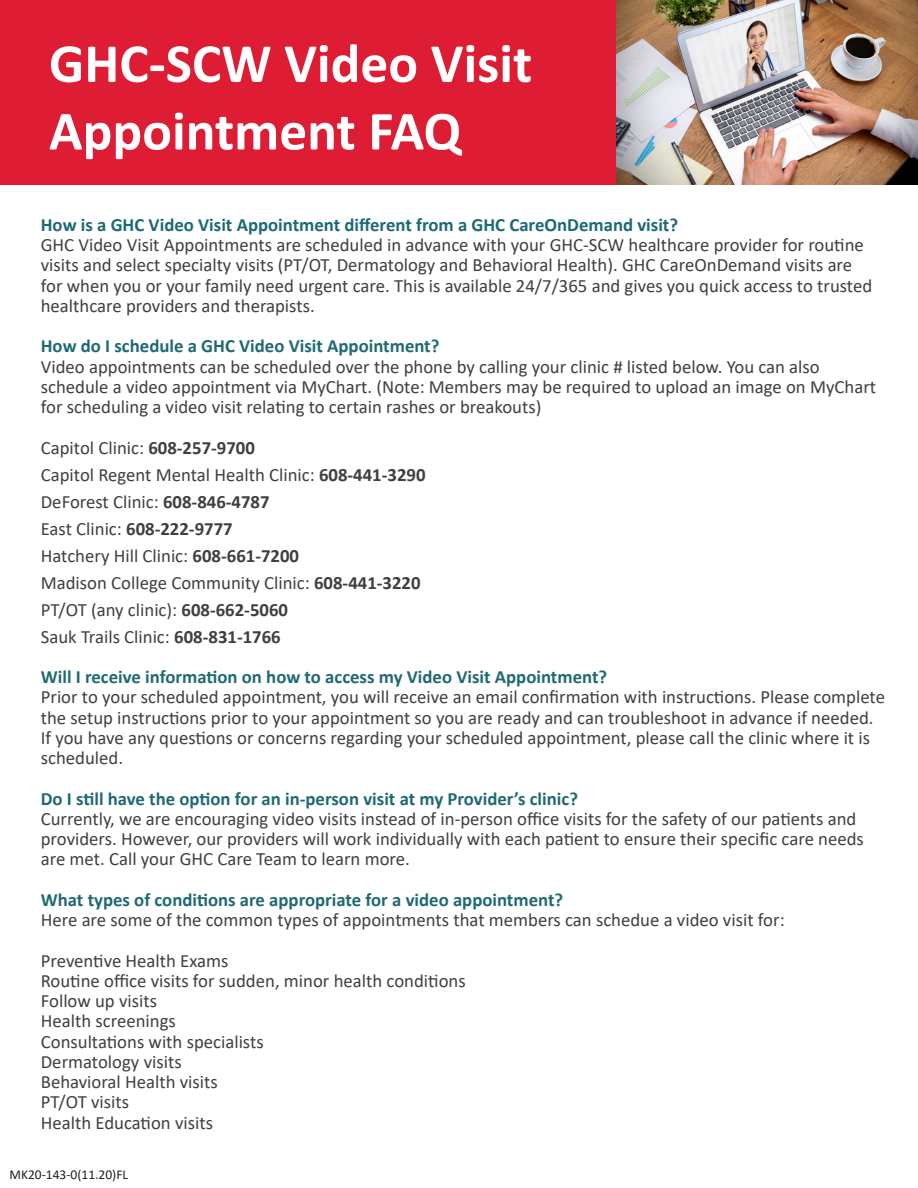
<style>
.page{position:relative;width:918px;height:1188px;background:#fff}
.page>*{position:absolute;margin:0;border:0;box-sizing:border-box;transform-origin:0 0}
.t1{font:700 55.5px/67.5px "Calibri";color:#fff}
.t2{font:18.75px/20.2px "Calibri";color:#3e3f43}
.t3{font:18.75px/20.2px "Calibri";color:#3d4044}
.t4{font:700 18.75px "Calibri";color:#1f6a72}
.t5{font:700 18.75px "Calibri";color:#1c6a73}
.t6{font:700 18.75px "Calibri";color:#3e3f43}
.t7{font:13.5px "Calibri";color:#231f20}
.s1{font-weight:700}
.s2{font-weight:400}
.s3{font-weight:700;color:#1f6a72}
</style>
<div class="page">
<div style="left:0;top:0;width:620px;height:184px;background:#de1d34"></div>
<img style="left:617px;top:0;width:301px;height:184px">
<p class="t1" style="left:49px;top:29px;width:485px">GHC-SCW Video Visit<br>Appointment FAQ</p>
<p class="t5" style="left:41px;top:211px;width:639px">How is a GHC Video Visit Appointment different from a GHC CareOnDemand visit?</p>
<p class="t2" style="left:41px;top:234px;width:833px">GHC Video Visit Appointments are scheduled in advance with your GHC-SCW healthcare provider for routine visits and select specialty visits (PT/OT, Dermatology and Behavioral Health). GHC CareOnDemand visits are for when you or your family need urgent care. This is available 24/7/365 and gives you quick access to trusted healthcare providers and therapists.</p>
<p class="t4" style="left:41px;top:333px;width:400px">How do I schedule a GHC Video Visit Appointment?</p>
<p class="t2" style="left:41px;top:356px;width:837px">Video appointments can be scheduled over the phone by calling your clinic # listed below. You can also schedule a video appointment via MyChart. (Note: Members may be required to upload an image on MyChart for scheduling a video visit relating to certain rashes or breakouts)</p>
<p class="t2" style="left:41px;top:437px;width:216px">Capitol Clinic: <span class="s1">608-257-9700</span></p>
<p class="t2" style="left:41px;top:464px;width:386px">Capitol Regent Mental Health Clinic: <span class="s1">608-441-3290</span></p>
<p class="t2" style="left:41px;top:491px;width:230px">DeForest Clinic: <span class="s1">608-846-4787</span></p>
<p class="t6" style="left:41px;top:515px;width:193px"><span class="s2">East Clinic:</span> 608-222-9777</p>
<p class="t2" style="left:41px;top:545px;width:260px">Hatchery Hill Clinic: <span class="s1">608-661-7200</span></p>
<p class="t2" style="left:41px;top:572px;width:381px">Madison College Community Clinic: <span class="s1">608-441-3220</span></p>
<p class="t2" style="left:41px;top:599px;width:249px">PT/OT (any clinic): <span class="s1">608-662-5060</span></p>
<p class="t2" style="left:41px;top:626px;width:241px">Sauk Trails Clinic: <span class="s1">608-831-1766</span></p>
<p class="t2" style="left:41px;top:666px;width:846px"><span class="s3">Will I receive information on how to access my Video Visit Appointment?<br></span>Prior to your scheduled appointment, you will receive an email confirmation with instructions. Please complete the setup instructions prior to your appointment so you are ready and can troubleshoot in advance if needed.</p>
<p class="t2" style="left:41px;top:727px;width:831px">If you have any questions or concerns regarding your scheduled appointment, please call the clinic where it is scheduled.</p>
<p class="t4" style="left:41px;top:785px;width:539px">Do I still have the option for an in-person visit at my Provider’s clinic?</p>
<p class="t3" style="left:41px;top:808px;width:825px">Currently, we are encouraging video visits instead of in-person office visits for the safety of our patients and providers. However, our providers will work individually with each patient to ensure their specific care needs are met. Call your GHC Care Team to learn more.</p>
<p class="t4" style="left:41px;top:886px;width:524px">What types of conditions are appropriate for a video appointment?</p>
<p class="t3" style="left:41px;top:909px;width:745px">Here are some of the common types of appointments that members can schedue a video visit for:</p>
<p class="t3" style="left:41px;top:950px;width:189px">Preventive Health Exams</p>
<p class="t3" style="left:41px;top:970px;width:426px">Routine office visits for sudden, minor health conditions</p>
<p class="t3" style="left:41px;top:990px;width:118px">Follow up visits</p>
<p class="t3" style="left:41px;top:1011px;width:137px">Health screenings</p>
<p class="t3" style="left:41px;top:1031px;width:224px">Consultations with specialists</p>
<p class="t3" style="left:41px;top:1051px;width:142px">Dermatology visits</p>
<p class="t3" style="left:41px;top:1071px;width:179px">Behavioral Health visits</p>
<p class="t3" style="left:41px;top:1092px;width:90px">PT/OT visits</p>
<p class="t3" style="left:41px;top:1112px;width:174px">Health Education visits</p>
<p class="t7" style="left:10px;top:1165px;width:120px">MK20-143-0(11.20)FL</p>
</div>
